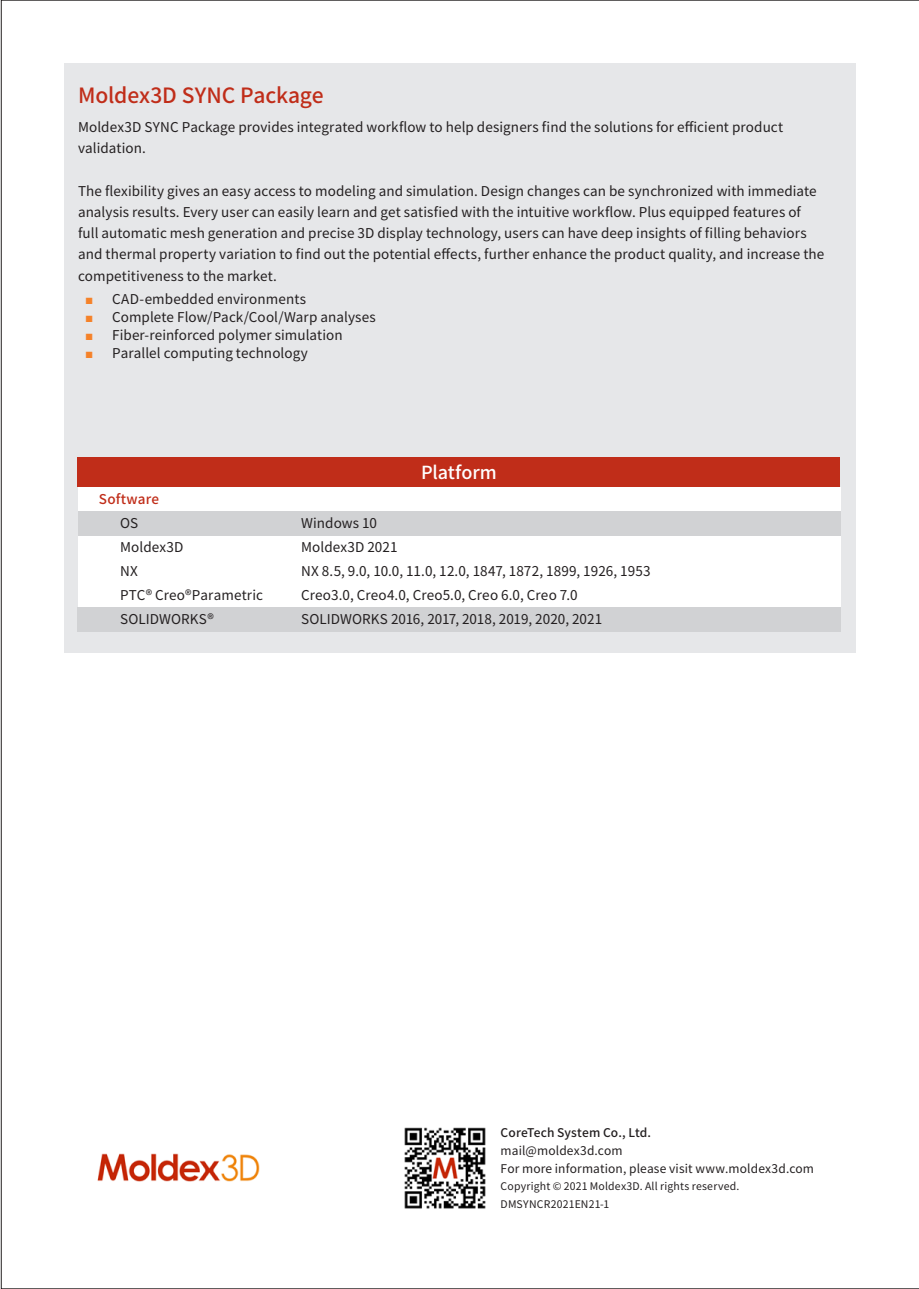
<style>
.page{position:relative;width:919px;height:1289px;background:#fff}
.page>*{position:absolute;margin:0;border:0;box-sizing:border-box;transform-origin:0 0}
.t1{font:500 21px "Noto Sans CJ Ktc";letter-spacing:-.005em;color:#c02d19}
.t2{font:500 18px "Noto Sans CJ Ktc";letter-spacing:-.005em;color:#fff}
.t3{font:13.5px/21.3px "Noto Sans CJ Ktc";letter-spacing:.005em;color:#231f20}
.t4{font:500 13.5px "Noto Sans CJ Ktc";letter-spacing:.005em;color:#c02d19}
.t5{font:12px "Noto Sans CJ Ktc";letter-spacing:.01em;color:#231f20}
.t6{font:500 12px "Noto Sans CJ Ktc";letter-spacing:.01em;color:#231f20}
.t7{font:10.5px "Noto Sans CJ Ktc";letter-spacing:.015em;color:#231f20}
.s1{font-family:"Arial";color:#f58229}
</style>
<div class="page">
<div style="left:64px;top:64px;width:791px;height:589px;background:#e6e7e9"></div>
<img style="left:404px;top:1127px;width:82px;height:82px">
<div style="left:78px;top:487px;width:762px;height:24px;background:#fff"></div>
<div style="left:78px;top:583px;width:762px;height:25px;background:#fff"></div>
<div style="left:78px;top:559px;width:762px;height:24px;background:#fff"></div>
<div style="left:78px;top:535px;width:762px;height:24px;background:#fff"></div>
<div style="left:78px;top:511px;width:762px;height:24px;background:#d1d2d4"></div>
<div style="left:78px;top:608px;width:762px;height:24px;background:#d1d2d4"></div>
<div style="left:78px;top:457px;width:762px;height:30px;background:#c02d19"></div>
<img style="left:97px;top:1153px;width:163px;height:29px">
<p class="t1" style="left:78px;top:83px;width:247px">Moldex3D SYNC Package</p>
<p class="t3" style="left:78px;top:116px;width:706px">Moldex3D SYNC Package provides integrated workflow to help designers find the solutions for efficient product validation.</p>
<p class="t3" style="left:78px;top:180px;width:747px">The flexibility gives an easy access to modeling and simulation. Design changes can be synchronized with immediate analysis results. Every user can easily learn and get satisfied with the intuitive workflow. Plus equipped features of full automatic mesh generation and precise 3D display technology, users can have deep insights of filling behaviors and thermal property variation to find out the potential effects, further enhance the product quality, and increase the competitiveness to the market.</p>
<p class="t3" style="left:85px;top:289px;width:223px"><span class="s1">■</span> CAD-embedded environments</p>
<p class="t3" style="left:85px;top:307px;width:292px"><span class="s1">■</span> Complete Flow/Pack/Cool/Warp analyses</p>
<p class="t3" style="left:85px;top:325px;width:259px"><span class="s1">■</span> Fiber-reinforced polymer simulation</p>
<p class="t3" style="left:85px;top:343px;width:224px"><span class="s1">■</span> Parallel computing technology</p>
<p class="t4" style="left:99px;top:491px;width:62px">Software</p>
<p class="t3" style="left:120px;top:512px;width:20px">OS</p>
<p class="t3" style="left:120px;top:536px;width:65px">Moldex3D</p>
<p class="t3" style="left:120px;top:560px;width:19px">NX</p>
<p class="t3" style="left:120px;top:584px;width:144px">PTC® Creo®Parametric</p>
<p class="t3" style="left:120px;top:608px;width:95px">SOLIDWORKS®</p>
<p class="t2" style="left:421px;top:462px;width:77px">Platform</p>
<p class="t3" style="left:301px;top:513px;width:77px">Windows 10</p>
<p class="t3" style="left:301px;top:537px;width:98px">Moldex3D 2021</p>
<p class="t3" style="left:301px;top:561px;width:351px">NX 8.5, 9.0, 10.0, 11.0, 12.0, 1847, 1872, 1899, 1926, 1953</p>
<p class="t3" style="left:301px;top:585px;width:278px">Creo3.0, Creo4.0, Creo5.0, Creo 6.0, Creo 7.0</p>
<p class="t3" style="left:301px;top:609px;width:302px">SOLIDWORKS 2016, 2017, 2018, 2019, 2020, 2021</p>
<p class="t6" style="left:500px;top:1125px;width:152px">CoreTech System Co., Ltd.</p>
<p class="t5" style="left:500px;top:1143px;width:123px">mail@moldex3d.com</p>
<p class="t5" style="left:500px;top:1161px;width:315px">For more information, please visit www.moldex3d.com</p>
<p class="t7" style="left:500px;top:1179px;width:240px">Copyright © 2021 Moldex3D. All rights reserved.</p>
<p class="t7" style="left:500px;top:1197px;width:110px">DMSYNCR2021EN21-1</p>
</div>
